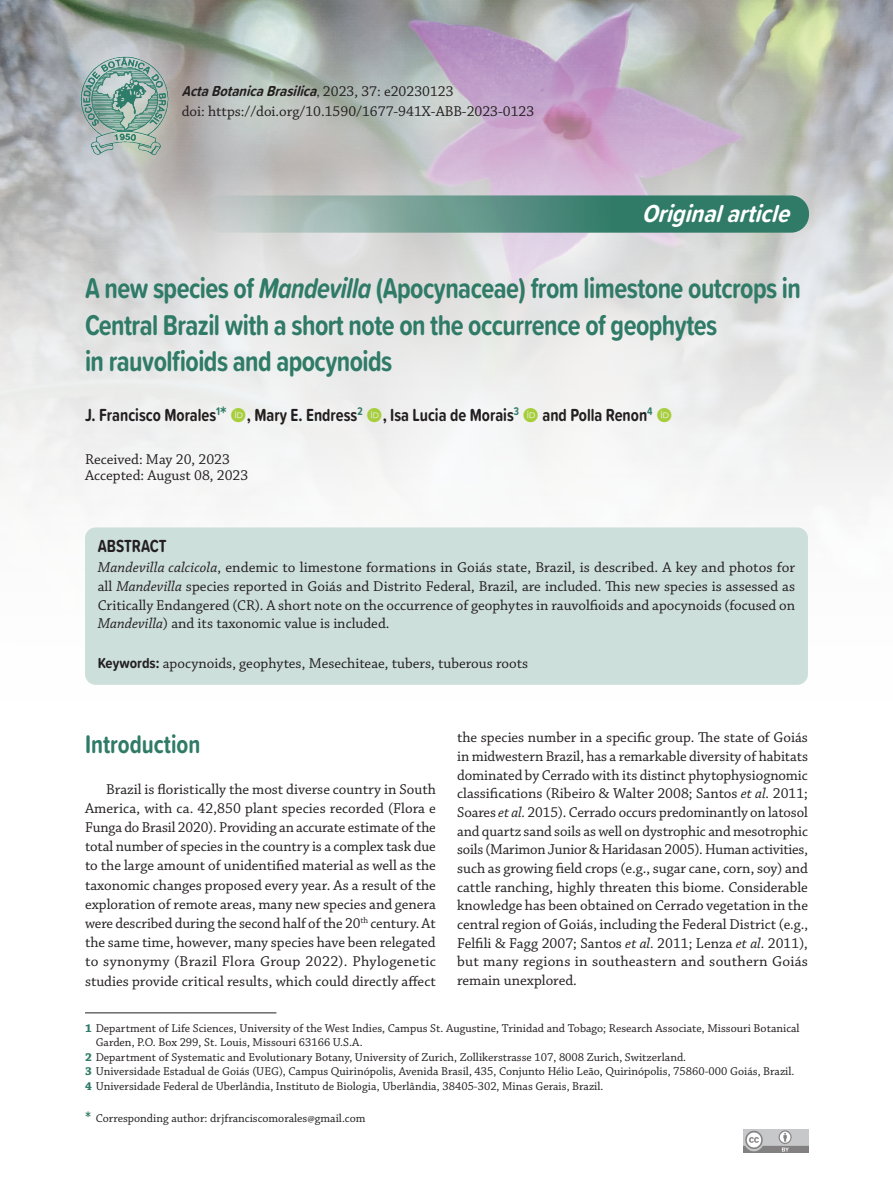
<style>
.page{position:relative;width:893px;height:1191px;background:#fff}
.page>*{position:absolute;margin:0;border:0;box-sizing:border-box;transform-origin:0 0}
.t1{font:700 29.7px/36.6px "Proxima Soft Cond";letter-spacing:-.02em;color:#2f7b67;scale:.91 1}
.t2{font:700 26.4px "Proxima Soft Cond";color:#2f7b67;scale:.91 1}
.t3{font:italic 700 25.5px "Proxima Soft Cond";color:#fff}
.t4{font:700 18.15px "Proxima Soft Cond";color:#231f20;scale:.91 1}
.t5{font:15px/18.6px "Chaparral Pro";color:#231f20;text-align:justify}
.t6{font:italic 700 15px "Proxima Soft Cond";color:#231f20}
.t7{font:12px "Chaparral Pro";color:#231f20}
.s1{font-weight:400;font-style:normal}
.s2{font-family:"Chaparral Pro";font-weight:400;font-style:normal}
.s3{font-style:italic}
.s4{font-size:21.45px;color:#2f7b67}
.s5{font-family:"Proxima Soft Cond";font-weight:700}
.s6{font-weight:700;color:#2f7b67}
.s7{font-weight:700;font-size:15px;color:#2f7b67}
</style>
<div class="page">
<img style="left:743px;top:1129px;width:66px;height:23px">
<img style="left:0;top:0;width:893px;height:496px">
<svg style="left:203px;top:195px;width:606px;height:38px;background:#68998c"></svg>
<img style="left:77px;top:51px;width:98px;height:111px">
<div style="left:85px;top:527px;width:723px;height:158px;background:#cddfdb;border-radius:11px"></div>
<hr style="left:85px;top:1012px;width:191px;height:1px;background:#231f20">
<svg style="left:231px;top:408px;width:15px;height:14px"></svg>
<svg style="left:367px;top:408px;width:14px;height:14px"></svg>
<svg style="left:524px;top:408px;width:14px;height:14px"></svg>
<svg style="left:657px;top:408px;width:14px;height:14px"></svg>
<p class="t6" style="left:182px;top:79px;width:273px">ActaBotanicaBrasilica<span class="s1">,</span> <span class="s2">2 0 2 3 , 3 7 : e 2 0 2 3 0 1 2 3</span></p>
<p class="t5" style="left:182px;top:103px;width:354px">doi: https://doi.org/10.1590/1677-941X-ABB-2023-0123</p>
<h3 class="t3" style="left:642px;top:194px;width:158px">Originalarticle</h3>
<h1 class="t1" style="left:85px;top:268px;width:788px">A new species of <span class="s3">Mandevilla</span> (Apocynaceae) from limestone outcrops in<br>Central Brazil with a short note on the occurrence of geophytes<br>in rauvolfioids and apocynoids</h1>
<p class="t4" style="left:85px;top:401px;width:478px">J. Francisco Morales<sup>1</sup><span class="s4">*</span> , Mary E. Endress<sup>2</sup> , Isa Lucia de Morais<sup>3</sup></p>
<p class="t4" style="left:542px;top:401px;width:123px">and Polla Renon<sup>4</sup></p>
<p class="t5" style="left:85px;top:452px;width:165px;line-height:15.6px">Received: May 20, 2023<br>Accepted: August 08, 2023</p>
<p class="t4" style="left:98px;top:532px;width:77px">ABSTRACT</p>
<p class="t5" style="left:98px;top:559px;width:699px"><span class="s3">Mandevilla calcicola</span>, endemic to limestone formations in Goiás state, Brazil, is described. A key and photos for all <span class="s3">Mandevilla</span> species reported in Goiás and Distrito Federal, Brazil, are included. This new species is assessed as Critically Endangered (CR). A short note on the occurrence of geophytes in rauvolfioids and apocynoids (focused on <span class="s3">Mandevilla</span>) and its taxonomic value is included.</p>
<p class="t5" style="left:98px;top:655px;width:432px"><span class="s5">Keywords:</span> apocynoids, geophytes, Mesechiteae, tubers, tuberous roots</p>
<h2 class="t2" style="left:85px;top:724px;width:128px">Introduction</h2>
<p class="t5" style="left:85px;top:780px;width:352px;line-height:19.2px;text-indent:21px">Brazil is floristically the most diverse country in South America, with ca. 42,850 plant species recorded (Flora e Funga do Brasil 2020). Providing an accurate estimate of the total number of species in the country is a complex task due to the large amount of unidentified material as well as the taxonomic changes proposed every year. As a result of the exploration of remote areas, many new species and genera were described during the second half of the 20<sup>th</sup> century. At the same time, however, many species have been relegated to synonymy (Brazil Flora Group 2022). Phylogenetic studies provide critical results, which could directly affect</p>
<p class="t5" style="left:457px;top:729px;width:352px">the species number in a specific group. The state of Goiás in midwestern Brazil, has a remarkable diversity of habitats dominated by Cerrado with its distinct phytophysiognomic classifications (Ribeiro &amp; Walter 2008; Santos <span class="s3">et al.</span> 2011; Soares <span class="s3">et al.</span> 2015). Cerrado occurs predominantly on latosol and quartz sand soils as well on dystrophic and mesotrophic soils (Marimon Junior &amp; Haridasan 2005). Human activities, such as growing field crops (e.g., sugar cane, corn, soy) and cattle ranching, highly threaten this biome. Considerable knowledge has been obtained on Cerrado vegetation in the central region of Goiás, including the Federal District (e.g., Felfili &amp; Fagg 2007; Santos <span class="s3">et al.</span> 2011; Lenza <span class="s3">et al.</span> 2011), but many regions in southeastern and southern Goiás remain unexplored.</p>
<p class="t7" style="left:85px;top:1021px;width:716px"><span class="s6">1</span> Department of Life Sciences, University of the West Indies, Campus St. Augustine, Trinidad and Tobago; Research Associate, Missouri Botanical</p>
<p class="t7" style="left:96px;top:1036px;width:269px">Garden, P.O. Box 299, St. Louis, Missouri 63166 U.S.A.</p>
<p class="t7" style="left:85px;top:1050px;width:603px"><span class="s6">2</span> Department of Systematic and Evolutionary Botany, University of Zurich, Zollikerstrasse 107, 8008 Zurich, Switzerland.</p>
<p class="t7" style="left:85px;top:1064px;width:711px"><span class="s6">3</span> Universidade Estadual de Goiás (UEG), Campus Quirinópolis, Avenida Brasil, 435, Conjunto Hélio Leão, Quirinópolis, 75860-000 Goiás, Brazil.</p>
<p class="t7" style="left:85px;top:1079px;width:520px"><span class="s6">4</span> Universidade Federal de Uberlândia, Instituto de Biologia, Uberlândia, 38405-302, Minas Gerais, Brazil.</p>
<p class="t7" style="left:85px;top:1111px;width:282px"><span class="s7">*</span> Corresponding author: drjfranciscomorales@gmail.com</p>
</div>
